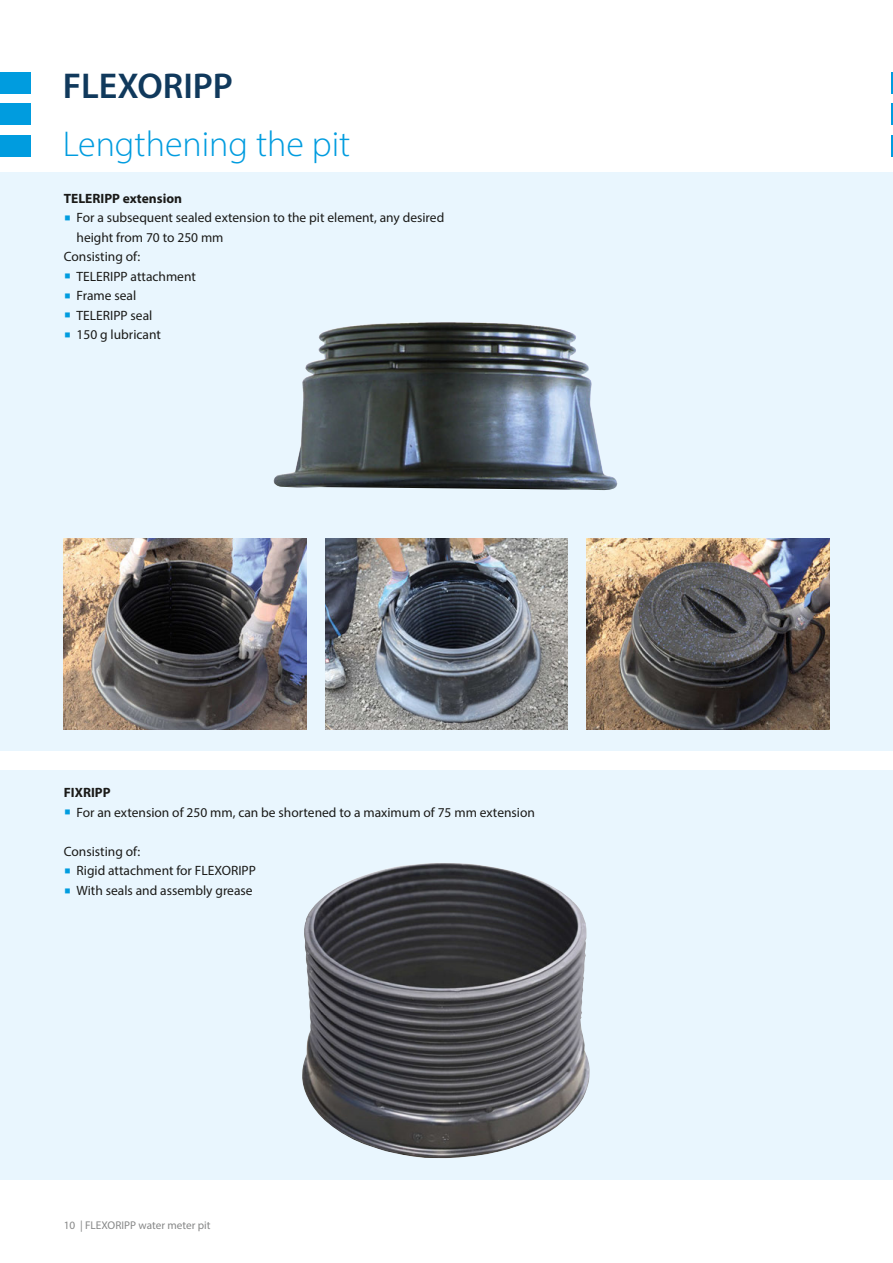
<style>
.page{position:relative;width:893px;height:1263px;background:#fff}
.page>*{position:absolute;margin:0;border:0;box-sizing:border-box;transform-origin:0 0}
.HL1_24_26pt{font:300 36px "Myriad Pro";color:#009cdf}
.HL1_24_26pt-2{font:600 36px "Myriad Pro";color:#10395c}
.Fließtext_9_13pt{font:13.5px/19.5px "Myriad Pro";color:#1a1a18}
.Fließtext_9_13pt-2{font:700 13.5px "Myriad Pro";color:#1a1a18}
.t1{font:11.25px "Myriad Pro";color:#868787}
</style>
<div class="page">
<div style="left:0;top:172px;width:893px;height:579px;background:#e9f6fe"></div>
<svg style="left:892px;top:72px;width:1px;height:21px"></svg>
<svg style="left:892px;top:104px;width:1px;height:21px"></svg>
<svg style="left:892px;top:136px;width:1px;height:21px"></svg>
<div style="left:0;top:72px;width:31px;height:21px;background:#009cdf"></div>
<div style="left:0;top:104px;width:31px;height:21px;background:#009cdf"></div>
<div style="left:0;top:136px;width:31px;height:21px;background:#009cdf"></div>
<img style="left:273px;top:322px;width:344px;height:168px">
<div style="left:0;top:770px;width:893px;height:410px;background:#e9f6fe"></div>
<img style="left:302px;top:863px;width:288px;height:295px">
<img style="left:64px;top:538px;width:242px;height:191px">
<img style="left:587px;top:538px;width:242px;height:191px">
<img style="left:325px;top:538px;width:243px;height:191px">
<p class="HL1_24_26pt-2" style="left:63px;top:63px;width:172px">FLEXORIPP</p>
<p class="HL1_24_26pt" style="left:63px;top:122px;width:289px">Lengthening the pit</p>
<p class="Fließtext_9_13pt-2" style="left:64px;top:189px;width:120px">TELERIPP extension</p>
<p class="Fließtext_9_13pt" style="left:77px;top:208px;width:369px">For a subsequent sealed extension to the pit element, any desired height from 70 to 250 mm</p>
<p class="Fließtext_9_13pt" style="left:64px;top:247px;width:78px">Consisting of:</p>
<p class="Fließtext_9_13pt" style="left:77px;top:266px;width:121px">TELERIPP attachment</p>
<p class="Fließtext_9_13pt" style="left:77px;top:286px;width:61px">Frame seal</p>
<p class="Fließtext_9_13pt" style="left:77px;top:305px;width:77px">TELERIPP seal</p>
<p class="Fließtext_9_13pt" style="left:77px;top:325px;width:86px">150 g lubricant</p>
<p class="Fließtext_9_13pt-2" style="left:64px;top:784px;width:48px">FIXRIPP</p>
<p class="Fließtext_9_13pt" style="left:77px;top:802px;width:460px">For an extension of 250 mm, can be shortened to a maximum of 75 mm extension</p>
<p class="Fließtext_9_13pt" style="left:64px;top:841px;width:78px">Consisting of:</p>
<p class="Fließtext_9_13pt" style="left:77px;top:861px;width:181px">Rigid attachment for FLEXORIPP</p>
<p class="Fließtext_9_13pt" style="left:77px;top:880px;width:178px">With seals and assembly grease</p>
<p class="t1" style="left:64px;top:1218px;width:148px">10 | FLEXORIPP water meter pit</p>
</div>
